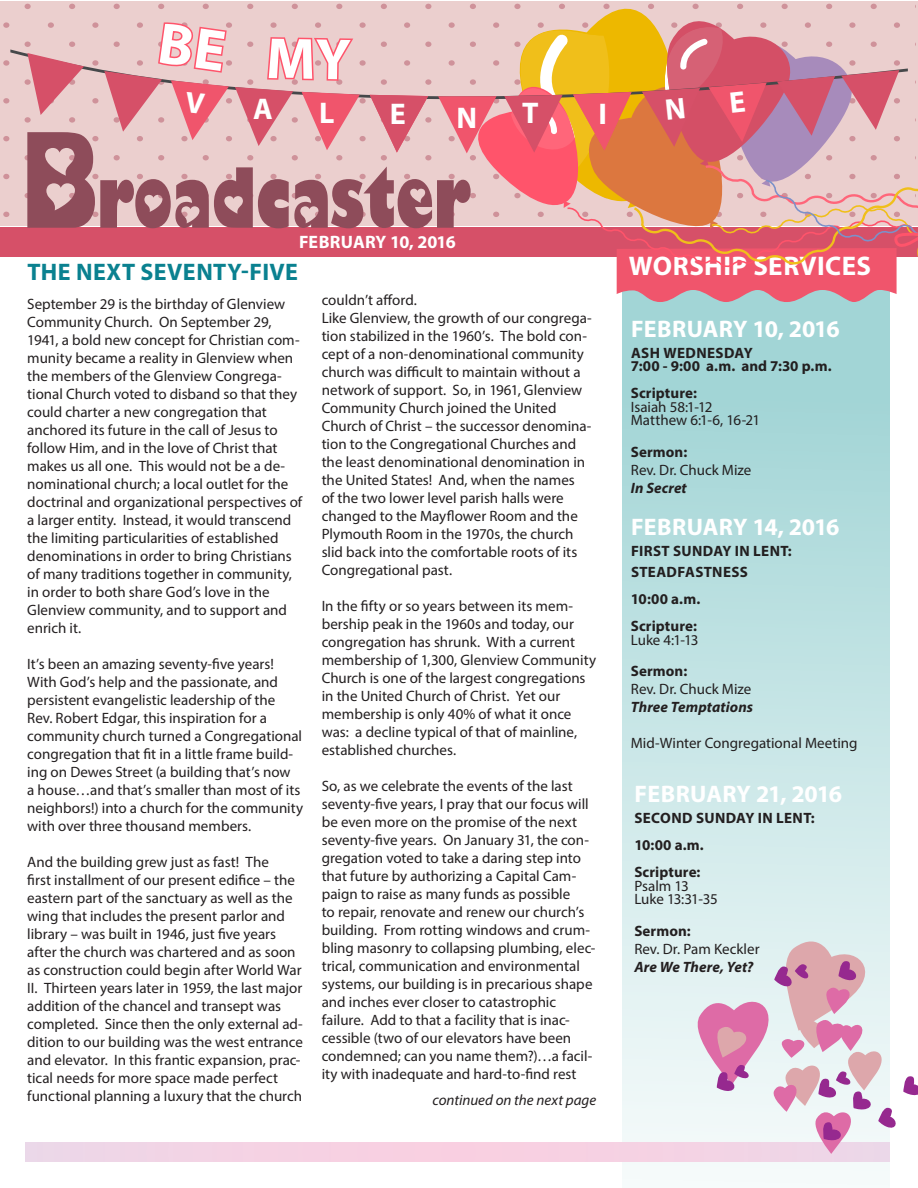
<style>
.page{position:relative;width:918px;height:1188px;background:#fff}
.page>*{position:absolute;margin:0;border:0;box-sizing:border-box;transform-origin:0 0}
.t1{font:700 30px "Myriad Pro";color:#fff}
.t2{font:700 27px "Myriad Pro";letter-spacing:.015em;color:#fff}
.t3{font:700 24px "Myriad Pro";letter-spacing:-.005em;color:#fff}
.t4{font:700 24px "Myriad Pro";letter-spacing:.02em;color:#0a8190}
.t5{font:700 18px "Myriad Pro";letter-spacing:-.005em;color:#fff}
.t6{font:15px/18px "Myriad Pro";color:#231f20}
.t7{font:700 15px "Myriad Pro";letter-spacing:.01em;color:#231f20}
.t8{font:italic 700 15px "Myriad Pro";letter-spacing:.005em;color:#231f20}
.t9{font:italic 15px "Myriad Pro";color:#231f20}
.t10{font:15px "Myriad Pro";letter-spacing:-.02em;color:#231f20}
</style>
<div class="page">
<div style="left:0;top:1px;width:918px;height:225px;background:#ebcfce"></div>
<svg style="left:3px;top:22px;width:6px;height:6px"></svg>
<svg style="left:3px;top:60px;width:6px;height:6px"></svg>
<svg style="left:3px;top:98px;width:6px;height:6px"></svg>
<svg style="left:3px;top:136px;width:6px;height:5px"></svg>
<svg style="left:3px;top:174px;width:6px;height:5px"></svg>
<svg style="left:3px;top:212px;width:6px;height:5px"></svg>
<svg style="left:622px;top:315px;width:268px;height:856px;background:#c0e2e3"></svg>
<div style="left:0;top:227px;width:918px;height:29px;background:#d65068"></div>
<div style="left:26px;top:1143px;width:864px;height:18px;background:#f5d2e3"></div>
<svg style="left:687px;top:930px;width:231px;height:224px"></svg>
<svg style="left:25px;top:3px;width:893px;height:312px"></svg>
<p class="t1" style="left:253px;top:89px;width:21px">A</p>
<p class="t1" style="left:319px;top:93px;width:17px">L</p>
<p class="t1" style="left:390px;top:94px;width:18px">E</p>
<p class="t1" style="left:522px;top:93px;width:18px">T</p>
<p class="t1" style="left:598px;top:94px;width:10px">I</p>
<p class="t1" style="left:456px;top:98px;width:22px">N</p>
<p class="t5" style="left:299px;top:230px;width:158px">FEBRUARY 10, 2016</p>
<p class="t4" style="left:27px;top:256px;width:272px">THE NEXT SEVENTY-FIVE</p>
<p class="t2" style="left:629px;top:248px;width:244px">WORSHIP SERVICES</p>
<p class="t6" style="left:27px;top:294px;width:277px">September 29 is the birthday of Glenview Community Church. On September 29, 1941, a bold new concept for Christian com&shy;munity became a reality in Glenview when the members of the Glenview Congrega&shy;tional Church voted to disband so that they could charter a new congregation that anchored its future in the call of Jesus to follow Him, and in the love of Christ that makes us all one. This would not be a de&shy;nominational church; a local outlet for the doctrinal and organizational perspectives of a larger entity. Instead, it would transcend the limiting particularities of established denominations in order to bring Christians of many traditions together in community, in order to both share God’s love in the Glenview community, and to support and enrich it.</p>
<p class="t6" style="left:27px;top:654px;width:278px">It’s been an amazing seventy-five years!<br>With God’s help and the passionate, and persistent evangelistic leadership of the Rev. Robert Edgar, this inspiration for a community church turned a Congregational congregation that fit in a little frame build&shy;ing on Dewes Street (a building that’s now<br>a house…and that’s smaller than most of its neighbors!) into a church for the community with over three thousand members.</p>
<p class="t6" style="left:27px;top:852px;width:277px">And the building grew just as fast! The<br>first installment of our present edifice – the eastern part of the sanctuary as well as the wing that includes the present parlor and library – was built in 1946, just five years after the church was chartered and as soon as construction could begin after World War II. Thirteen years later in 1959, the last major addition of the chancel and transept was completed. Since then the only external ad&shy;dition to our building was the west entrance and elevator. In this frantic expansion, prac&shy;tical needs for more space made perfect functional planning a luxury that the church</p>
<p class="t6" style="left:322px;top:291px;width:97px">couldn’t afford.</p>
<p class="t6" style="left:322px;top:309px;width:272px">Like Glenview, the growth of our congrega&shy;tion stabilized in the 1960’s. The bold con&shy;cept of a non-denominational community church was difficult to maintain without a network of support. So, in 1961, Glenview Community Church joined the United Church of Christ – the successor denomina&shy;tion to the Congregational Churches and the least denominational denomination in the United States! And, when the names<br>of the two lower level parish halls were changed to the Mayflower Room and the Plymouth Room in the 1970s, the church slid back into the comfortable roots of its Congregational past.</p>
<p class="t6" style="left:322px;top:597px;width:276px">In the fifty or so years between its mem&shy;bership peak in the 1960s and today, our congregation has shrunk. With a current membership of 1,300, Glenview Community Church is one of the largest congregations in the United Church of Christ. Yet our membership is only 40% of what it once was: a decline typical of that of mainline, established churches.</p>
<p class="t6" style="left:322px;top:777px;width:275px">So, as we celebrate the events of the last seventy-five years, I pray that our focus will be even more on the promise of the next seventy-five years. On January 31, the con&shy;gregation voted to take a daring step into that future by authorizing a Capital Cam&shy;paign to raise as many funds as possible<br>to repair, renovate and renew our church’s building. From rotting windows and crum&shy;bling masonry to collapsing plumbing, elec&shy;trical, communication and environmental systems, our building is in precarious shape and inches ever closer to catastrophic failure. Add to that a facility that is inac&shy;cessible (two of our elevators have been condemned; can you name them?)…a facil&shy;ity with inadequate and hard-to-find rest</p>
<p class="t3" style="left:635px;top:779px;width:209px">FEBRUARY 21, 2016</p>
<p class="t3" style="left:631px;top:313px;width:210px">FEBRUARY 10, 2016</p>
<p class="t7" style="left:631px;top:343px;width:123px">ASH WEDNESDAY</p>
<p class="t7" style="left:631px;top:356px;width:202px">7:00 - 9:00 a.m. and 7:30 p.m.</p>
<p class="t7" style="left:631px;top:383px;width:68px">Scripture:</p>
<p class="t6" style="left:631px;top:397px;width:83px">Isaiah 58:1-12</p>
<p class="t6" style="left:631px;top:411px;width:131px">Matthew 6:1-6, 16-21</p>
<p class="t7" style="left:631px;top:442px;width:58px">Sermon:</p>
<p class="t6" style="left:631px;top:460px;width:122px">Rev. Dr. Chuck Mize</p>
<p class="t8" style="left:631px;top:478px;width:58px">In Secret</p>
<p class="t3" style="left:631px;top:512px;width:210px">FEBRUARY 14, 2016</p>
<p class="t7" style="left:631px;top:541px;width:162px">FIRST SUNDAY IN LENT:</p>
<p class="t7" style="left:631px;top:562px;width:118px">STEADFASTNESS</p>
<p class="t7" style="left:631px;top:589px;width:71px">10:00 a.m.</p>
<p class="t7" style="left:631px;top:616px;width:68px">Scripture:</p>
<p class="t6" style="left:631px;top:631px;width:69px">Luke 4:1-13</p>
<p class="t7" style="left:631px;top:661px;width:58px">Sermon:</p>
<p class="t6" style="left:631px;top:680px;width:122px">Rev. Dr. Chuck Mize</p>
<p class="t8" style="left:631px;top:698px;width:124px">Three Temptations</p>
<p class="t6" style="left:631px;top:734px;width:228px">Mid-Winter Congregational Meeting</p>
<p class="t7" style="left:635px;top:809px;width:182px">SECOND SUNDAY IN LENT:</p>
<p class="t7" style="left:634px;top:836px;width:71px">10:00 a.m.</p>
<p class="t7" style="left:634px;top:863px;width:68px">Scripture:</p>
<p class="t6" style="left:634px;top:877px;width:56px">Psalm 13</p>
<p class="t10" style="left:634px;top:890px;width:85px">Luke 13:31-35</p>
<p class="t7" style="left:634px;top:921px;width:58px">Sermon:</p>
<p class="t6" style="left:634px;top:940px;width:127px">Rev. Dr. Pam Keckler</p>
<p class="t8" style="left:634px;top:957px;width:121px">Are We There, Yet?</p>
<p class="t9" style="left:433px;top:1090px;width:165px">continued on the next page</p>
</div>
